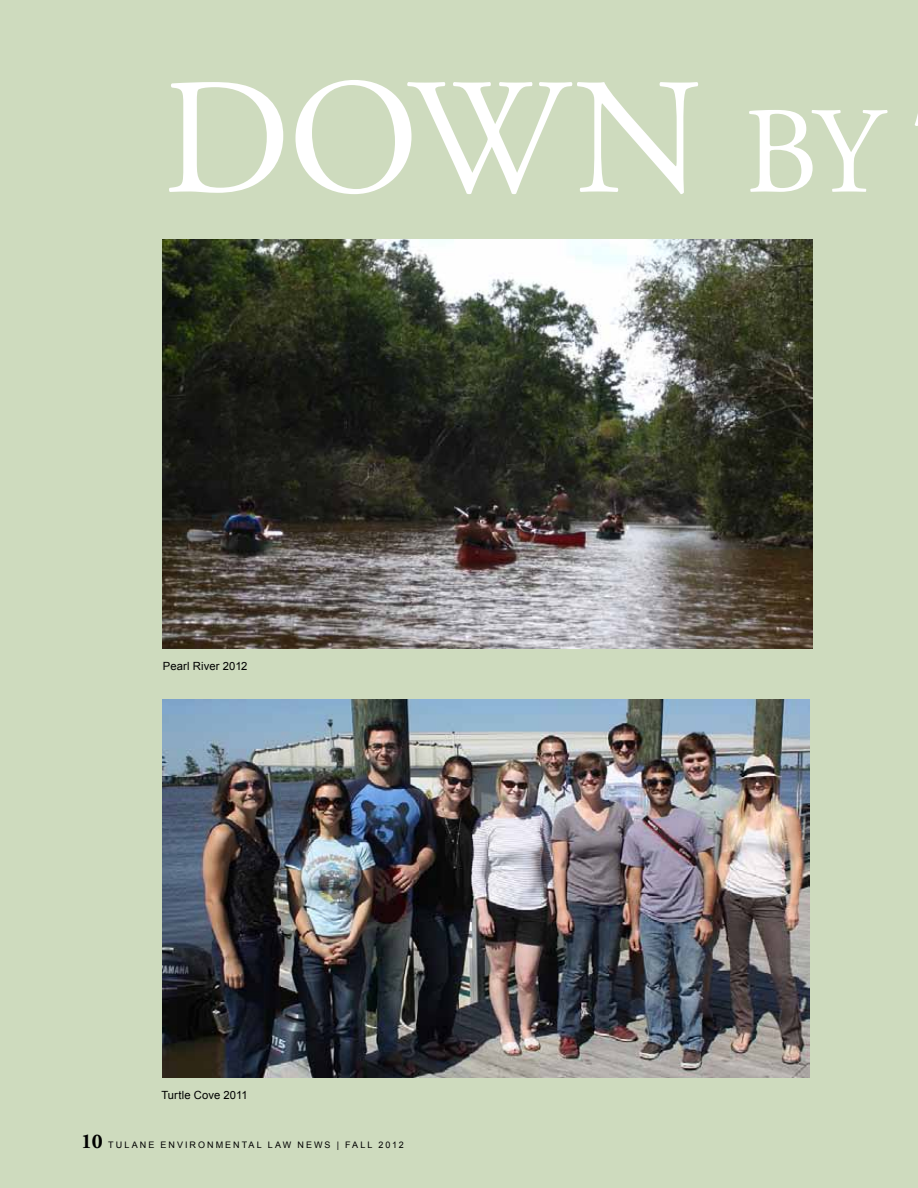
<style>
.page{position:relative;width:918px;height:1188px;background:#cedbbe}
.page>*{position:absolute;margin:0;border:0;box-sizing:border-box;transform-origin:0 0}
.t1{font:165px "Adobe Garamond";color:#fff}
.t2{font:700 21px "Adobe Garamond";color:#000}
.t3{font:11.25px "Arial";letter-spacing:.015em;color:#000}
.t4{font:9px "Arial";letter-spacing:.225em;color:#000}
.s1{font-size:123px}
</style>
<div class="page">
<img style="left:162px;top:240px;width:650px;height:408px">
<img style="left:162px;top:699px;width:647px;height:378px">
<h1 class="t1" style="left:162px;top:51px;width:722px">DOWN <span class="s1">BY</span></h1>
<p class="t3" style="left:163px;top:658px;width:86px">Pearl River 2012</p>
<p class="t3" style="left:162px;top:1087px;width:88px">Turtle Cove 2011</p>
<h2 class="t2" style="left:81px;top:1130px;width:23px">10</h2>
<p class="t4" style="left:108px;top:1139px;width:297px">TULANE ENVIRONMENTAL LAW NEWS | FALL 2012</p>
</div>
